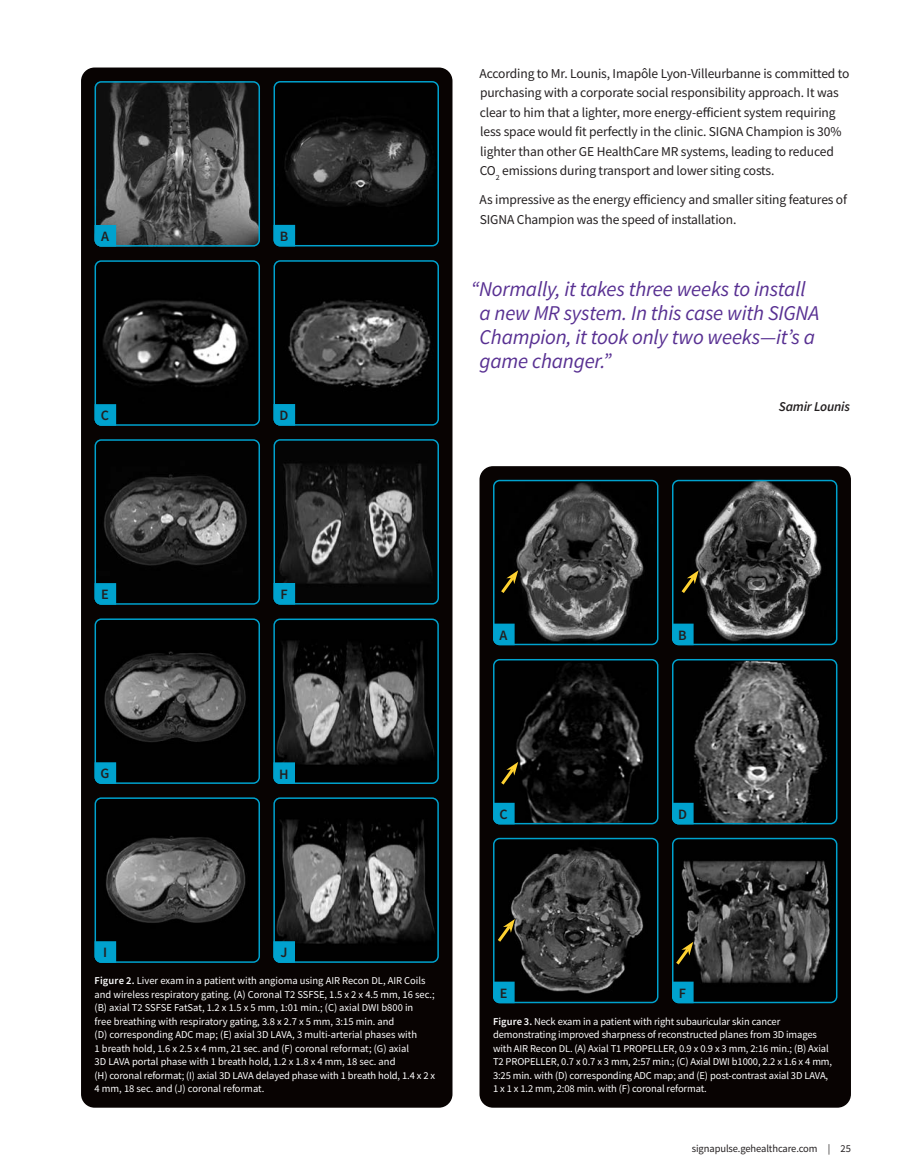
<style>
.page{position:relative;width:905px;height:1175px;background:#fff}
.page>*{position:absolute;margin:0;border:0;box-sizing:border-box;transform-origin:0 0}
.Pull_Quote{font:italic 21px/24px "Source Sans Pro";letter-spacing:-.01em;color:#583092}
.A_B_C_D_Labels{font:600 14.25px "Source Sans Pro";color:#231f20}
.Body_Copy{font:13.5px/19.5px "Source Sans Pro";letter-spacing:-.01em;color:#231f20}
.Pull_Quote-2{font:italic 600 13.5px "Source Sans Pro";letter-spacing:-.015em;color:#231f20}
.Figure_Copy{font:10.5px/13.5px "Source Sans Pro";letter-spacing:-.01em;color:#fff}
.t1{font:10.5px "Source Sans Pro";letter-spacing:-.01em;color:#231f20}
.s1{font-weight:600}
</style>
<div class="page">
<div style="left:81px;top:68px;width:371px;height:1039px;background:#080302;border-radius:14px"></div>
<img style="left:276px;top:81px;width:163px;height:165px">
<div style="left:273px;top:81px;width:166px;height:165px;border:2px solid #00a2ce;border-radius:6px"></div>
<svg style="left:273px;top:225px;width:22px;height:21px"></svg>
<img style="left:276px;top:263px;width:163px;height:162px">
<div style="left:273px;top:260px;width:166px;height:165px;border:2px solid #00a2ce;border-radius:6px"></div>
<svg style="left:273px;top:404px;width:22px;height:21px"></svg>
<img style="left:276px;top:442px;width:163px;height:162px">
<div style="left:273px;top:439px;width:166px;height:165px;border:2px solid #00a2ce;border-radius:6px"></div>
<svg style="left:273px;top:583px;width:22px;height:21px"></svg>
<img style="left:97px;top:84px;width:163px;height:162px">
<div style="left:94px;top:81px;width:166px;height:165px;border:2px solid #00a2ce;border-radius:6px"></div>
<svg style="left:94px;top:225px;width:22px;height:21px"></svg>
<img style="left:97px;top:263px;width:163px;height:160px">
<div style="left:94px;top:260px;width:166px;height:166px;border:2px solid #00a2ce;border-radius:6px"></div>
<svg style="left:94px;top:404px;width:22px;height:22px"></svg>
<img style="left:97px;top:442px;width:163px;height:162px">
<div style="left:94px;top:439px;width:166px;height:165px;border:2px solid #00a2ce;border-radius:6px"></div>
<svg style="left:94px;top:583px;width:22px;height:21px"></svg>
<img style="left:276px;top:621px;width:160px;height:163px">
<div style="left:273px;top:618px;width:166px;height:166px;border:2px solid #00a2ce;border-radius:6px"></div>
<svg style="left:273px;top:762px;width:22px;height:22px"></svg>
<img style="left:276px;top:800px;width:163px;height:162px">
<div style="left:273px;top:797px;width:166px;height:165px;border:2px solid #00a2ce;border-radius:6px"></div>
<svg style="left:273px;top:941px;width:22px;height:21px"></svg>
<img style="left:97px;top:621px;width:163px;height:163px">
<div style="left:94px;top:618px;width:166px;height:166px;border:2px solid #00a2ce;border-radius:6px"></div>
<svg style="left:94px;top:762px;width:22px;height:22px"></svg>
<img style="left:97px;top:800px;width:163px;height:162px">
<div style="left:94px;top:797px;width:166px;height:165px;border:2px solid #00a2ce;border-radius:6px"></div>
<svg style="left:94px;top:941px;width:22px;height:21px"></svg>
<div style="left:479px;top:466px;width:371px;height:641px;background:#080302;border-radius:14px"></div>
<img style="left:493px;top:480px;width:165px;height:165px">
<div style="left:493px;top:480px;width:165px;height:165px;border:2px solid #00a2ce;border-radius:6px"></div>
<svg style="left:493px;top:623px;width:21px;height:22px"></svg>
<img style="left:672px;top:660px;width:165px;height:164px">
<div style="left:672px;top:659px;width:165px;height:165px;border:2px solid #00a2ce;border-radius:6px"></div>
<svg style="left:672px;top:802px;width:21px;height:22px"></svg>
<svg style="left:498px;top:570px;width:20px;height:26px"></svg>
<img style="left:672px;top:480px;width:165px;height:165px">
<div style="left:672px;top:480px;width:165px;height:165px;border:2px solid #00a2ce;border-radius:6px"></div>
<svg style="left:672px;top:623px;width:21px;height:22px"></svg>
<svg style="left:678px;top:570px;width:20px;height:26px"></svg>
<img style="left:493px;top:660px;width:165px;height:164px">
<div style="left:493px;top:659px;width:165px;height:165px;border:2px solid #00a2ce;border-radius:6px"></div>
<svg style="left:493px;top:802px;width:21px;height:22px"></svg>
<svg style="left:498px;top:762px;width:20px;height:26px"></svg>
<img style="left:496px;top:840px;width:162px;height:160px">
<div style="left:493px;top:837px;width:165px;height:166px;border:2px solid #00a2ce;border-radius:6px"></div>
<svg style="left:493px;top:981px;width:21px;height:22px"></svg>
<svg style="left:495px;top:919px;width:20px;height:26px"></svg>
<img style="left:675px;top:840px;width:162px;height:163px">
<div style="left:672px;top:837px;width:165px;height:166px;border:2px solid #00a2ce;border-radius:6px"></div>
<svg style="left:672px;top:981px;width:21px;height:22px"></svg>
<svg style="left:673px;top:941px;width:20px;height:26px"></svg>
<p class="A_B_C_D_Labels" style="left:101px;top:227px;width:9px">A</p>
<p class="A_B_C_D_Labels" style="left:101px;top:406px;width:10px">C</p>
<p class="A_B_C_D_Labels" style="left:280px;top:227px;width:10px">B</p>
<p class="A_B_C_D_Labels" style="left:279px;top:406px;width:10px">D</p>
<p class="Body_Copy" style="left:479px;top:63px;width:371px">According to Mr. Lounis, Imapôle Lyon-Villeurbanne is committed to purchasing with a corporate social responsibility approach. It was clear to him that a lighter, more energy-efficient system requiring less space would fit perfectly in the clinic. SIGNA Champion is 30% lighter than other GE HealthCare MR systems, leading to reduced CO<sub>2</sub> emissions during transport and lower siting costs.</p>
<p class="Body_Copy" style="left:479px;top:190px;width:369px">As impressive as the energy efficiency and smaller siting features of<br>SIGNA Champion was the speed of installation.</p>
<p class="Pull_Quote" style="left:479px;top:276px;width:341px;text-indent:-9px">“Normally, it takes three weeks to install a new MR system. In this case with SIGNA Champion, it took only two weeks—it’s a game changer.”</p>
<p class="Pull_Quote-2" style="left:779px;top:398px;width:73px">Samir Lounis</p>
<p class="A_B_C_D_Labels" style="left:101px;top:585px;width:9px">E</p>
<p class="A_B_C_D_Labels" style="left:280px;top:585px;width:9px">F</p>
<p class="A_B_C_D_Labels" style="left:101px;top:764px;width:10px">G</p>
<p class="A_B_C_D_Labels" style="left:279px;top:764px;width:11px">H</p>
<p class="A_B_C_D_Labels" style="left:103px;top:943px;width:6px">I</p>
<p class="A_B_C_D_Labels" style="left:280px;top:943px;width:9px">J</p>
<p class="Figure_Copy" style="left:94px;top:974px;width:332px"><span class="s1">Figure 2.</span> Liver exam in a patient with angioma using AIR Recon DL, AIR Coils</p>
<p class="Figure_Copy" style="left:95px;top:987px;width:342px">and wireless respiratory gating. (A) Coronal T2 SSFSE, 1.5 x 2 x 4.5 mm, 16 sec.;</p>
<p class="Figure_Copy" style="left:95px;top:1001px;width:320px">(B) axial T2 SSFSE FatSat, 1.2 x 1.5 x 5 mm, 1:01 min.; (C) axial DWI b800 in</p>
<p class="Figure_Copy" style="left:95px;top:1014px;width:301px">free breathing with respiratory gating, 3.8 x 2.7 x 5 mm, 3:15 min. and</p>
<p class="Figure_Copy" style="left:95px;top:1028px;width:324px">(D) corresponding ADC map; (E) axial 3D LAVA, 3 multi-arterial phases with</p>
<p class="Figure_Copy" style="left:95px;top:1041px;width:316px">1 breath hold, 1.6 x 2.5 x 4 mm, 21 sec. and (F) coronal reformat; (G) axial</p>
<p class="Figure_Copy" style="left:95px;top:1055px;width:302px">3D LAVA portal phase with 1 breath hold, 1.2 x 1.8 x 4 mm, 18 sec. and</p>
<p class="Figure_Copy" style="left:95px;top:1068px;width:342px">(H) coronal reformat; (I) axial 3D LAVA delayed phase with 1 breath hold, 1.4 x 2 x<br>4 mm, 18 sec. and (J) coronal reformat.</p>
<p class="A_B_C_D_Labels" style="left:499px;top:625px;width:9px">A</p>
<p class="A_B_C_D_Labels" style="left:499px;top:805px;width:10px">C</p>
<p class="A_B_C_D_Labels" style="left:678px;top:625px;width:10px">B</p>
<p class="A_B_C_D_Labels" style="left:678px;top:805px;width:10px">D</p>
<p class="A_B_C_D_Labels" style="left:499px;top:983px;width:9px">E</p>
<p class="A_B_C_D_Labels" style="left:678px;top:983px;width:9px">F</p>
<p class="Figure_Copy" style="left:493px;top:1014px;width:340px"><span class="s1">Figure 3.</span> Neck exam in a patient with right subauricular skin cancer demonstrating improved sharpness of reconstructed planes from 3D images with AIR Recon DL. (A) Axial T1 PROPELLER, 0.9 x 0.9 x 3 mm, 2:16 min.; (B) Axial T2 PROPELLER, 0.7 x 0.7 x 3 mm, 2:57 min.; (C) Axial DWI b1000, 2.2 x 1.6 x 4 mm, 3:25 min. with (D) corresponding ADC map; and (E) post-contrast axial 3D LAVA,</p>
<p class="Figure_Copy" style="left:493px;top:1081px;width:215px">1 x 1 x 1.2 mm, 2:08 min. with (F) coronal reformat.</p>
<p class="t1" style="left:692px;top:1142px;width:160px">signapulse.gehealthcare.com | 25</p>
</div>
